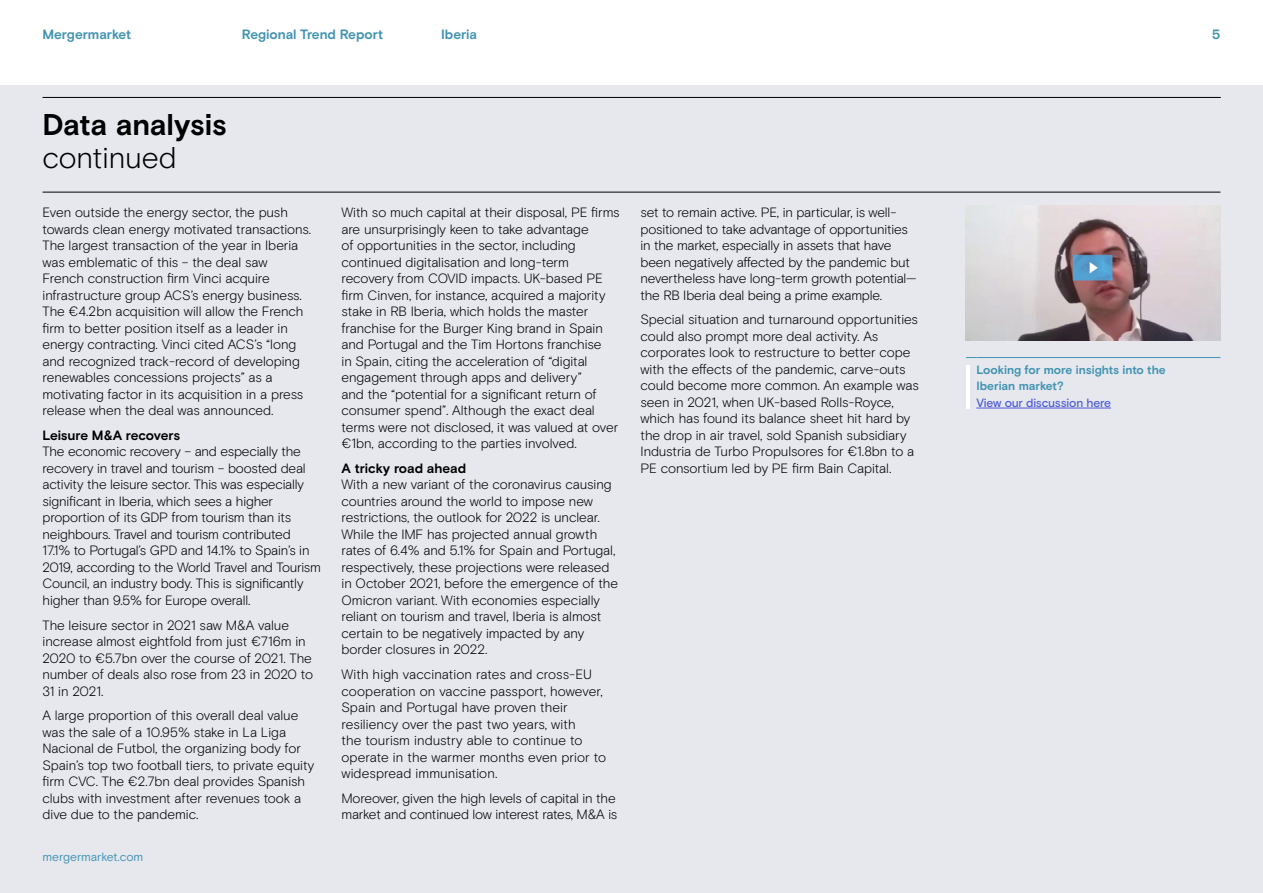
<style>
.page{position:relative;width:1263px;height:893px;background:#fff}
.page>*{position:absolute;margin:0;border:0;box-sizing:border-box;transform-origin:0 0}
.Sub_headers_Bold_20p{font:700 30px "Basis Grotesque";letter-spacing:-.01em;color:#000}
.Sub_headers_Bold_20p-2{font:300 30px "Basis Grotesque";color:#000}
.Body_copy{font:300 13.5px/16.5px "Basis Grotesque";letter-spacing:-.01em;color:#000}
.t1{font:700 13.5px "Basis Grotesque";color:#4293b2}
.Subhead_9_6pt{font:700 13.5px "Basis Grotesque";letter-spacing:-.005em;color:#000}
.Small_caption_Bold_8{font:700 12px/16.5px "Basis Grotesque";letter-spacing:-.005em;color:#4293b2}
.Small_caption_Medium{font:500 12px "Basis Grotesque";letter-spacing:-.015em;color:#4f5cd6}
.t2{font:12px "Basis Grotesque";letter-spacing:-.01em;color:#4293b2}
</style>
<div class="page">
<div style="left:0;top:85px;width:1263px;height:808px;background:#e6e8ee"></div>
<hr style="left:43px;top:97px;width:1178px;height:1px;background:#000">
<hr style="left:43px;top:192px;width:1177px;height:1px;background:#000">
<hr style="left:976px;top:357px;width:244px;height:1px;background:#4293b2">
<hr style="left:966px;top:365px;width:3px;height:44px;background:#fff">
<hr style="left:976px;top:408px;width:135px;height:1px;background:#4f5cd6">
<img style="left:965px;top:205px;width:255px;height:136px">
<p class="t1" style="left:43px;top:27px;width:90px">Mergermarket</p>
<p class="t1" style="left:242px;top:27px;width:143px">Regional Trend Report</p>
<p class="t1" style="left:441px;top:27px;width:38px">Iberia</p>
<p class="t1" style="left:1212px;top:27px;width:10px">5</p>
<p class="Sub_headers_Bold_20p" style="left:43px;top:107px;width:186px">Data analysis</p>
<p class="Sub_headers_Bold_20p-2" style="left:43px;top:140px;width:135px">continued</p>
<p class="Body_copy" style="left:43px;top:204px;width:270px">Even outside the energy sector, the push towards clean energy motivated transactions.<br>The largest transaction of the year in Iberia was emblematic of this – the deal saw French construction firm Vinci acquire infrastructure group ACS’s energy business.<br>The €4.2bn acquisition will allow the French firm to better position itself as a leader in energy contracting. Vinci cited ACS’s “long and recognized track-record of developing renewables concessions projects” as a motivating factor in its acquisition in a press release when the deal was announced.</p>
<p class="Subhead_9_6pt" style="left:43px;top:427px;width:139px">Leisure M&amp;A recovers</p>
<p class="Body_copy" style="left:43px;top:443px;width:280px">The economic recovery – and especially the recovery in travel and tourism – boosted deal activity the leisure sector. This was especially significant in Iberia, which sees a higher proportion of its GDP from tourism than its neighbours. Travel and tourism contributed 17.1% to Portugal’s GPD and 14.1% to Spain’s in 2019, according to the World Travel and Tourism Council, an industry body. This is significantly higher than 9.5% for Europe overall.</p>
<p class="Body_copy" style="left:43px;top:616px;width:272px">The leisure sector in 2021 saw M&amp;A value increase almost eightfold from just €716m in 2020 to €5.7bn over the course of 2021. The number of deals also rose from 23 in 2020 to 31 in 2021.</p>
<p class="Body_copy" style="left:43px;top:707px;width:273px">A large proportion of this overall deal value was the sale of a 10.95% stake in La Liga Nacional de Futbol, the organizing body for Spain’s top two football tiers, to private equity firm CVC. The €2.7bn deal provides Spanish clubs with investment after revenues took a dive due to the pandemic.</p>
<p class="t2" style="left:43px;top:849px;width:102px">mergermarket.com</p>
<p class="Body_copy" style="left:341px;top:204px;width:280px">With so much capital at their disposal, PE firms are unsurprisingly keen to take advantage<br>of opportunities in the sector, including continued digitalisation and long-term recovery from COVID impacts. UK-based PE firm Cinven, for instance, acquired a majority stake in RB Iberia, which holds the master franchise for the Burger King brand in Spain and Portugal and the Tim Hortons franchise<br>in Spain, citing the acceleration of “digital engagement through apps and delivery”<br>and the “potential for a significant return of consumer spend”. Although the exact deal terms were not disclosed, it was valued at over €1bn, according to the parties involved.</p>
<p class="Subhead_9_6pt" style="left:341px;top:460px;width:126px">A tricky road ahead</p>
<p class="Body_copy" style="left:341px;top:476px;width:278px">With a new variant of the coronavirus causing countries around the world to impose new restrictions, the outlook for 2022 is unclear.<br>While the IMF has projected annual growth rates of 6.4% and 5.1% for Spain and Portugal, respectively, these projections were released in October 2021, before the emergence of the Omicron variant. With economies especially reliant on tourism and travel, Iberia is almost certain to be negatively impacted by any border closures in 2022.</p>
<p class="Body_copy" style="left:341px;top:666px;width:266px">With high vaccination rates and cross-EU cooperation on vaccine passport, however, Spain and Portugal have proven their resiliency over the past two years, with<br>the tourism industry able to continue to operate in the warmer months even prior to widespread immunisation.</p>
<p class="Body_copy" style="left:341px;top:790px;width:277px">Moreover, given the high levels of capital in the market and continued low interest rates, M&amp;A is</p>
<p class="Body_copy" style="left:640px;top:204px;width:278px">set to remain active. PE, in particular, is well&shy;positioned to take advantage of opportunities in the market, especially in assets that have been negatively affected by the pandemic but nevertheless have long-term growth potential— the RB Iberia deal being a prime example.</p>
<p class="Body_copy" style="left:640px;top:311px;width:280px">Special situation and turnaround opportunities could also prompt more deal activity. As corporates look to restructure to better cope with the effects of the pandemic, carve-outs could become more common. An example was seen in 2021, when UK-based Rolls-Royce, which has found its balance sheet hit hard by the drop in air travel, sold Spanish subsidiary Industria de Turbo Propulsores for €1.8bn to a PE consortium led by PE firm Bain Capital.</p>
<p class="Small_caption_Bold_8" style="left:976px;top:361px;width:191px">Looking for more insights into the<br>Iberian market?</p>
<p class="Small_caption_Medium" style="left:976px;top:396px;width:136px">View our discussion here</p>
</div>
